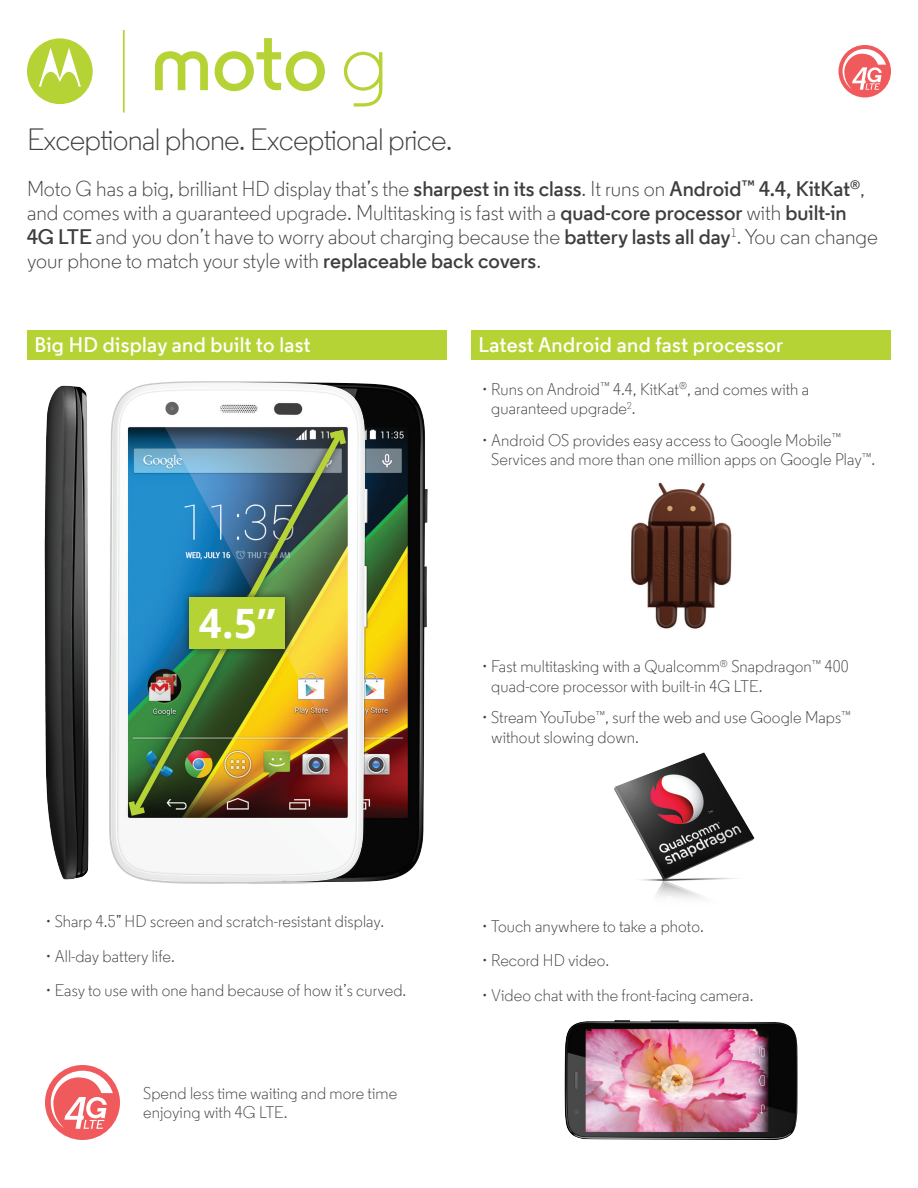
<style>
.page{position:relative;width:918px;height:1188px;background:#fff}
.page>*{position:absolute;margin:0;border:0;box-sizing:border-box;transform-origin:0 0}
.t1{font:700 40.5px "Droid Sans";color:#fff}
.t2{font:300 30px "Moto Sans";letter-spacing:-.025em;color:#3e3e3f}
.t3{font:300 21px/24px "Moto Sans";color:#3e3e3f}
.t4{font:600 21px "Moto Sans";letter-spacing:.015em;color:#fff}
.t5{font:300 16.5px/19.5px "Moto Sans";letter-spacing:.005em;color:#3e3e3f}
.s1{font-weight:600}
</style>
<div class="page">
<div style="left:471px;top:330px;width:420px;height:30px;background:#b5d334"></div>
<div style="left:27px;top:330px;width:420px;height:30px;background:#b5d334"></div>
<img style="left:369px;top:383px;width:59px;height:499px">
<img style="left:111px;top:383px;width:257px;height:499px">
<img style="left:44px;top:385px;width:45px;height:495px">
<div style="left:125px;top:637px;width:110px;height:184px;background:#231f20;opacity:.75"></div>
<img style="left:125px;top:638px;width:108px;height:182px">
<svg style="left:240px;top:426px;width:110px;height:185px;background:#627a68"></svg>
<div style="left:181px;top:589px;width:112px;height:68px;background:#231f20;opacity:.75"></div>
<div style="left:189px;top:597px;width:96px;height:52px;background:#b5d334"></div>
<img style="left:631px;top:482px;width:100px;height:147px">
<img style="left:564px;top:1020px;width:234px;height:120px">
<img style="left:614px;top:752px;width:141px;height:146px">
<svg style="left:27px;top:30px;width:355px;height:83px"></svg>
<svg style="left:839px;top:45px;width:52px;height:52px"></svg>
<svg style="left:45px;top:1065px;width:75px;height:75px"></svg>
<h2 class="t2" style="left:27px;top:121px;width:427px">Exceptional phone. Exceptional price.</h2>
<p class="t3" style="left:27px;top:177px;width:853px">Moto G has a big, brilliant HD display that’s the <span class="s1">sharpest in its class</span>. It runs on <span class="s1">Android</span><sup>™</sup> <span class="s1">4.4, KitKat</span><sup>®</sup>, and comes with a guaranteed upgrade. Multitasking is fast with a <span class="s1">quad-core processor</span> with <span class="s1">built-in 4G LTE</span> and you don’t have to worry about charging because the <span class="s1">battery lasts all day</span><sup>1</sup>. You can change your phone to match your style with <span class="s1">replaceable back covers</span>.</p>
<p class="t4" style="left:34px;top:331px;width:278px">Big HD display and built to last</p>
<h1 class="t1" style="left:199px;top:598px;width:77px">4.5”</h1>
<p class="t5" style="left:46px;top:912px;width:340px">• Sharp 4.5” HD screen and scratch-resistant display.</p>
<p class="t5" style="left:46px;top:947px;width:131px">• All-day battery life.</p>
<p class="t5" style="left:46px;top:981px;width:362px">• Easy to use with one hand because of how it’s curved.</p>
<p class="t5" style="left:143px;top:1084px;width:255px">Spend less time waiting and more time enjoying with 4G LTE.</p>
<p class="t4" style="left:478px;top:331px;width:306px">Latest Android and fast processor</p>
<p class="t5" style="left:491px;top:380px;width:320px;text-indent:-9px">• Runs on Android<sup>™</sup> 4.4, KitKat<sup>®</sup>, and comes with a guaranteed upgrade<sup>2</sup>.</p>
<p class="t5" style="left:491px;top:431px;width:385px;text-indent:-9px">• Android OS provides easy access to Google Mobile<sup>™<br></sup>Services and more than one million apps on Google Play<sup>™</sup>.</p>
<p class="t5" style="left:491px;top:657px;width:359px;text-indent:-9px">• Fast multitasking with a Qualcomm<sup>®</sup> Snapdragon<sup>™</sup> 400 quad-core processor with built-in 4G LTE.</p>
<p class="t5" style="left:491px;top:708px;width:361px;text-indent:-9px">• Stream YouTube<sup>™</sup>, surf the web and use Google Maps<sup>™ </sup>without slowing down.</p>
<p class="t5" style="left:482px;top:917px;width:223px">• Touch anywhere to take a photo.</p>
<p class="t5" style="left:482px;top:951px;width:129px">• Record HD video.</p>
<p class="t5" style="left:482px;top:986px;width:273px">• Video chat with the front-facing camera.</p>
</div>
